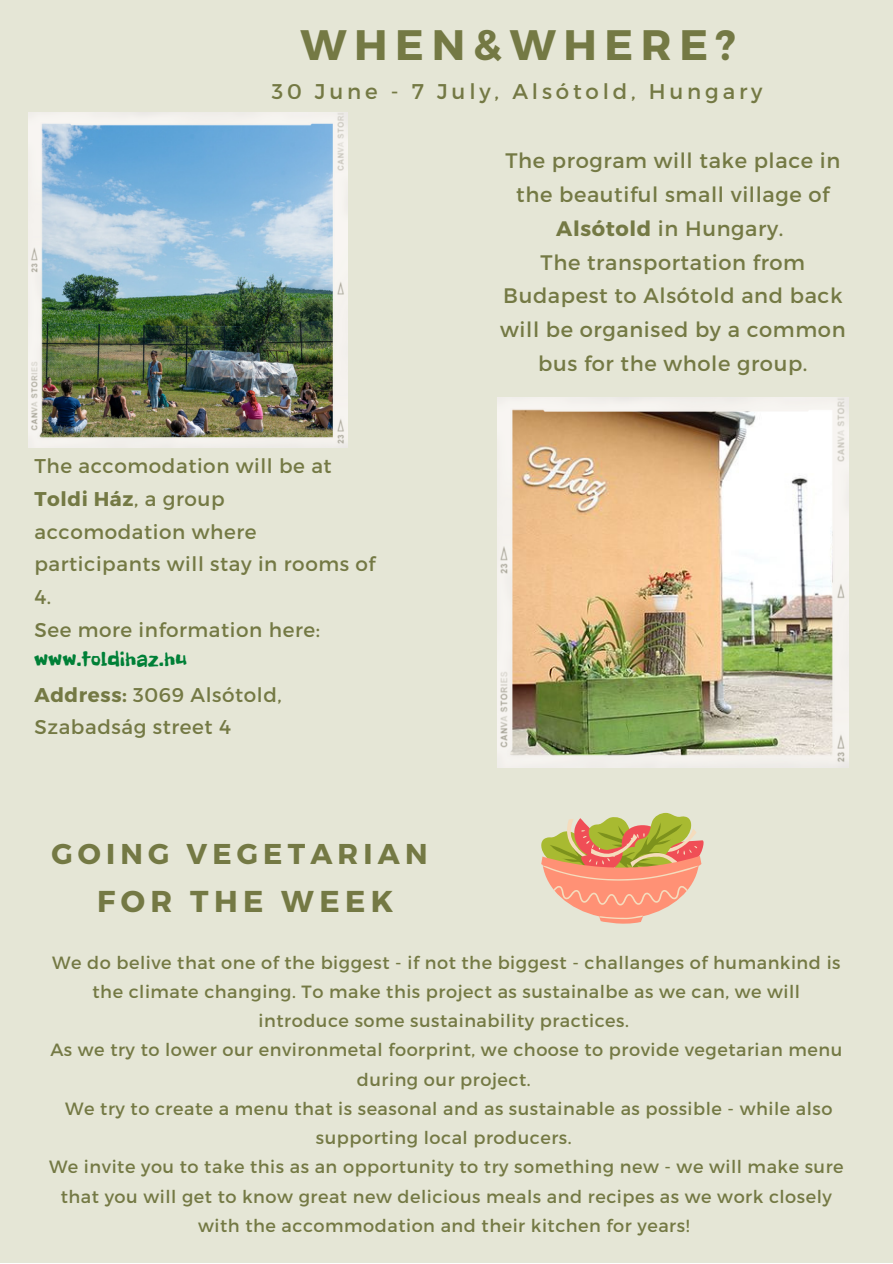
<style>
.page{position:relative;width:893px;height:1264px;background:#fff}
.page>*{position:absolute;margin:0;border:0;box-sizing:border-box;transform-origin:0 0}
.t1{font:700 42.6px "Montserrat";letter-spacing:.18em;color:#747944}
.t2{font:700 30.15px "Montserrat";letter-spacing:.18em;color:#747944}
.t3{font:700 28.65px "Montserrat";letter-spacing:.18em;color:#747944}
.t4{font:21.3px "Montserrat";letter-spacing:.18em;color:#747944}
.t5{font:21px/33.8px "Montserrat";letter-spacing:.03em;color:#747944;text-align:center}
.t6{font:21px "Freckle Face";letter-spacing:.03em;color:#008037}
.t7{font:19.95px/32.5px "Montserrat";letter-spacing:.03em;color:#747944}
.t8{font:17.7px/29.2px "Montserrat";letter-spacing:.03em;color:#747944;text-align:center}
.s1{font-weight:700}
</style>
<div class="page">
<div style="left:0;top:0;width:892px;height:1262px;background:#e5e6d6"></div>
<svg style="left:541px;top:812px;width:163px;height:112px"></svg>
<img style="left:29px;top:113px;width:318px;height:335px">
<img style="left:497px;top:397px;width:351px;height:370px">
<p class="t1" style="left:300px;top:17px;width:437px">WHEN&amp;WHERE?</p>
<p class="t4" style="left:272px;top:78px;width:492px">30 June - 7 July, Alsótold, Hungary</p>
<p class="t7" style="left:34px;top:449px;width:342px">The accomodation will be at<br><span class="s1">Toldi Ház</span>, a group accomodation where participants will stay in rooms of<br>4.</p>
<p class="t7" style="left:34px;top:612px;width:287px">See more information here:</p>
<p class="t6" style="left:34px;top:645px;width:154px">www.toldihaz.hu</p>
<p class="t7" style="left:34px;top:677px;width:249px"><span class="s1">Address:</span> 3069 Alsótold,<br>Szabadság street 4</p>
<p class="t3" style="left:51px;top:835px;width:377px">GOING VEGETARIAN</p>
<p class="t2" style="left:97px;top:882px;width:297px">FOR THE WEEK</p>
<p class="t5" style="left:505px;top:143px;width:336px">The program will take place in the beautiful small village of<br><span class="s1">Alsótold</span> in Hungary.</p>
<p class="t5" style="left:500px;top:244px;width:347px">The transportation from<br>Budapest to Alsótold and back will be organised by a common bus for the whole group.</p>
<p class="t8" style="left:52px;top:946px;width:789px">We do belive that one of the biggest - if not the biggest - challanges of humankind is the climate changing. To make this project as sustainalbe as we can, we will introduce some sustainability practices.</p>
<p class="t8" style="left:50px;top:1034px;width:793px">As we try to lower our environmetal foorprint, we choose to provide vegetarian menu during our project.</p>
<p class="t8" style="left:65px;top:1092px;width:768px">We try to create a menu that is seasonal and as sustainable as possible - while also supporting local producers.</p>
<p class="t8" style="left:49px;top:1151px;width:796px">We invite you to take this as an opportunity to try something new - we will make sure that you will get to know great new delicious meals and recipes as we work closely with the accommodation and their kitchen for years!</p>
</div>
